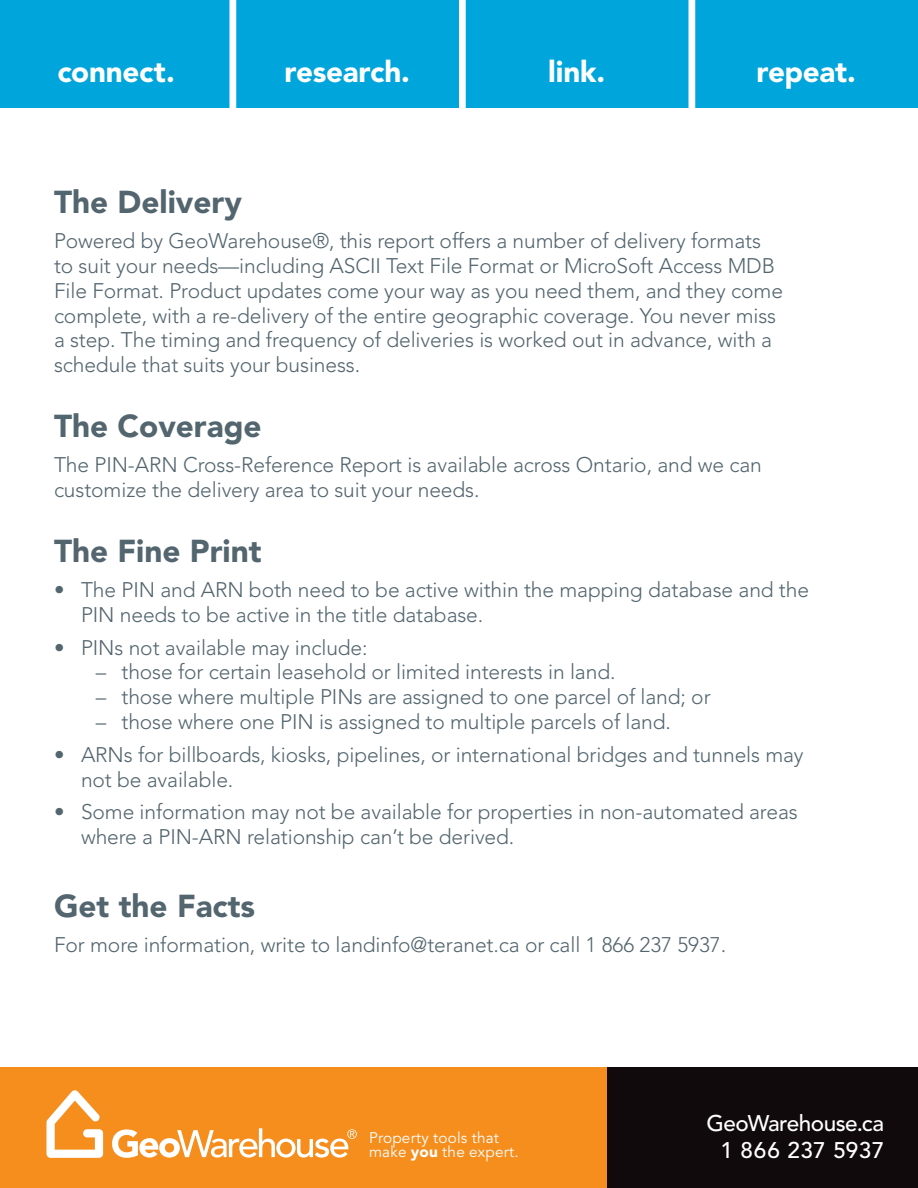
<style>
.page{position:relative;width:918px;height:1188px;background:#fff}
.page>*{position:absolute;margin:0;border:0;box-sizing:border-box;transform-origin:0 0}
.subhead_break{font:900 31.5px "Avenir";color:#53656e}
.t1{font:900 29.55px "Avenir";letter-spacing:-.01em;color:#fff}
.t2{font:500 22.5px/27px "Avenir";letter-spacing:-.02em;color:#fff;text-align:right}
.t3{font:300 21px/24.8px "Avenir";letter-spacing:-.005em;color:#53656e}
.t4{font:15.3px/13.8px "Avenir";letter-spacing:.015em;color:#fff}
.s1{font-weight:900}
</style>
<div class="page">
<div style="left:0;top:1067px;width:688px;height:121px;background:#f68e1e"></div>
<div style="left:608px;top:1067px;width:310px;height:121px;background:#110a0c"></div>
<svg style="left:47px;top:1090px;width:56px;height:68px"></svg>
<svg style="left:112px;top:1128px;width:245px;height:30px"></svg>
<div style="left:0;top:0;width:229px;height:108px;background:#00a6db"></div>
<div style="left:230px;top:0;width:229px;height:108px;background:#00a6db"></div>
<div style="left:459px;top:0;width:229px;height:108px;background:#00a6db"></div>
<div style="left:688px;top:0;width:230px;height:108px;background:#00a6db"></div>
<div style="left:230px;top:0;width:6px;height:108px;background:#fff"></div>
<div style="left:459px;top:0;width:7px;height:108px;background:#fff"></div>
<div style="left:688px;top:0;width:7px;height:108px;background:#fff"></div>
<p class="t1" style="left:58px;top:54px;width:119px">connect.</p>
<p class="t1" style="left:285px;top:54px;width:127px">research.</p>
<p class="t1" style="left:548px;top:54px;width:58px">link.</p>
<p class="t1" style="left:756px;top:54px;width:101px">repeat.</p>
<p class="subhead_break" style="left:54px;top:183px;width:189px">The Delivery</p>
<p class="t3" style="left:54px;top:229px;width:731px">Powered by GeoWarehouse®, this report offers a number of delivery formats to suit your needs—including ASCII Text File Format or MicroSoft Access MDB File Format. Product updates come your way as you need them, and they come complete, with a re-delivery of the entire geographic coverage. You never miss a step. The timing and frequency of deliveries is worked out in advance, with a schedule that suits your business.</p>
<p class="subhead_break" style="left:54px;top:407px;width:209px">The Coverage</p>
<p class="t3" style="left:54px;top:453px;width:709px">The PIN-ARN Cross-Reference Report is available across Ontario, and we can customize the delivery area to suit your needs.</p>
<p class="subhead_break" style="left:54px;top:532px;width:209px">The Fine Print</p>
<p class="t3" style="left:81px;top:577px;width:730px;text-indent:-27px">• The PIN and ARN both need to be active within the mapping database and the<br>PIN needs to be active in the title database.</p>
<p class="t3" style="left:54px;top:635px;width:315px">• PINs not available may include:</p>
<p class="t3" style="left:96px;top:660px;width:521px">– those for certain leasehold or limited interests in land.</p>
<p class="t3" style="left:96px;top:685px;width:616px">– those where multiple PINs are assigned to one parcel of land; or</p>
<p class="t3" style="left:96px;top:709px;width:576px">– those where one PIN is assigned to multiple parcels of land.</p>
<p class="t3" style="left:81px;top:742px;width:724px;text-indent:-27px">• ARNs for billboards, kiosks, pipelines, or international bridges and tunnels may not be available.</p>
<p class="t3" style="left:81px;top:800px;width:718px;text-indent:-27px">• Some information may not be available for properties in non-automated areas where a PIN-ARN relationship can’t be derived.</p>
<p class="subhead_break" style="left:54px;top:887px;width:203px">Get the Facts</p>
<p class="t3" style="left:54px;top:933px;width:674px">For more information, write to landinfo@teranet.ca or call 1 866 237 5937.</p>
<p class="t4" style="left:369px;top:1131px;width:151px">Property tools that make <span class="s1">you</span> the expert.</p>
<p class="t2" style="left:707px;top:1110px;width:179px">GeoWarehouse.ca<br>1 866 237 5937</p>
</div>
